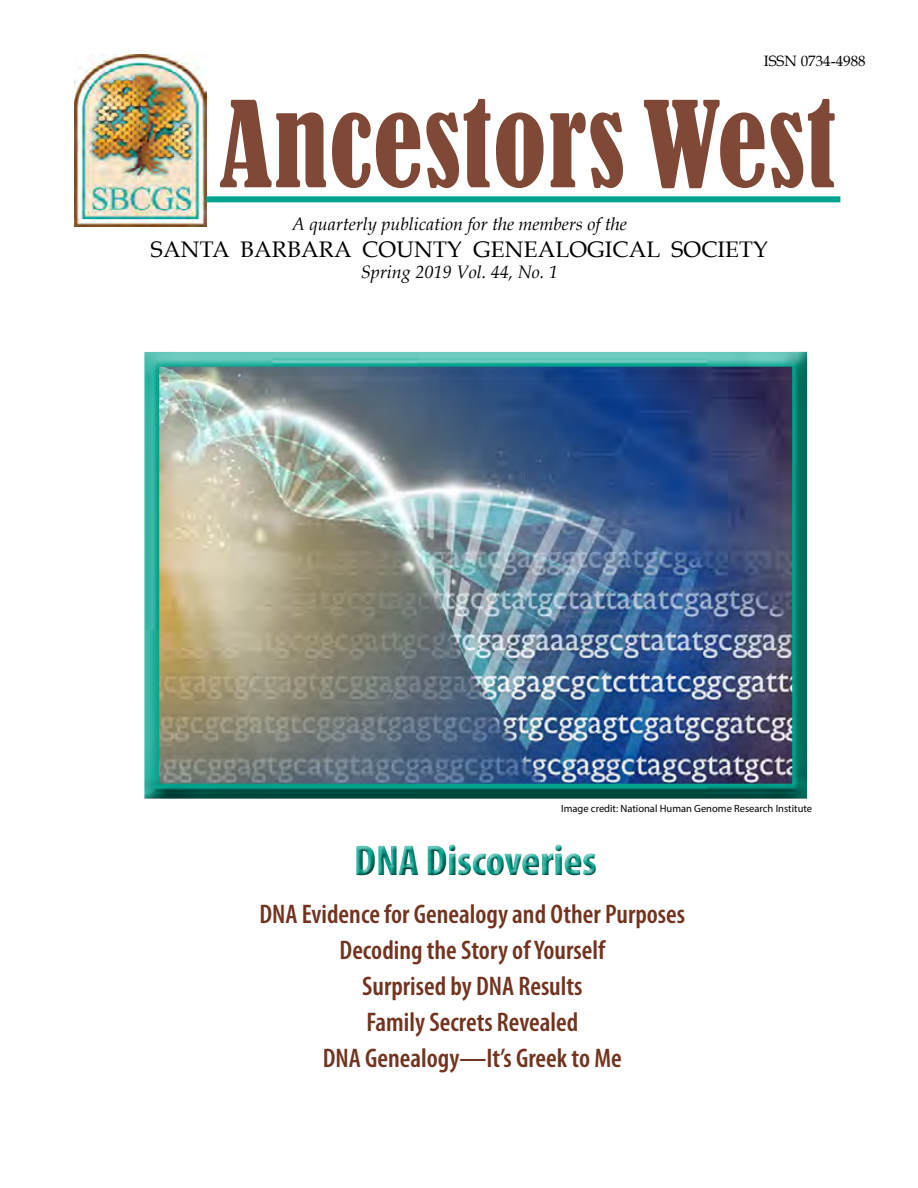
<style>
.page{position:relative;width:918px;height:1188px;background:#fff}
.page>*{position:absolute;margin:0;border:0;box-sizing:border-box;transform-origin:0 0}
.t1{font:condensed 111px "Bernard";letter-spacing:.01em;color:#804836}
.t2{font:900 condensed 43.5px "Myriad Pro";letter-spacing:-.01em;color:#00a48e}
.Headline{font:600 condensed 27px "Myriad Pro";color:#72331f}
.t3{font:22.5px "Book Antiqua";letter-spacing:.01em;color:#000}
.t4{font:italic 18px "Book Antiqua";color:#000}
.t5{font:15px "Book Antiqua";color:#000}
.t6{font:10.5px "Myriad Pro";color:#000}
</style>
<div class="page">
<img style="left:75px;top:55px;width:131px;height:172px">
<div style="left:206px;top:196px;width:634px;height:6px;background:#00a48e"></div>
<div style="left:132px;top:344px;width:687px;height:457px;background:#000;opacity:.75"></div>
<div style="left:344px;top:838px;width:264px;height:48px;background:#000;opacity:.75"></div>
<p class="t5" style="left:764px;top:51px;width:104px">ISSN 0734-4988</p>
<p class="t1" style="left:219px;top:80px;width:618px">Ancestors West</p>
<p class="t4" style="left:292px;top:213px;width:336px">A quarterly publication for the members of the</p>
<p class="t3" style="left:151px;top:235px;width:619px">SANTA BARBARA COUNTY GENEALOGICAL SOCIETY</p>
<p class="t4" style="left:361px;top:261px;width:199px">Spring 2019 Vol. 44, No. 1</p>
<p class="t6" style="left:561px;top:802px;width:252px">Image credit: National Human Genome Research Institute</p>
<h2 class="t2" style="left:354px;top:832px;width:245px">DNA Discoveries</h2>
<p class="Headline" style="left:259px;top:898px;width:427px">DNA Evidence for Genealogy and Other Purposes</p>
<p class="Headline" style="left:340px;top:934px;width:267px">Decoding the Story of Yourself</p>
<p class="Headline" style="left:362px;top:970px;width:222px">Surprised by DNA Results</p>
<p class="Headline" style="left:366px;top:1005px;width:213px">Family Secrets Revealed</p>
<p class="Headline" style="left:323px;top:1041px;width:300px">DNA Genealogy—It’s Greek to Me</p>
</div>
